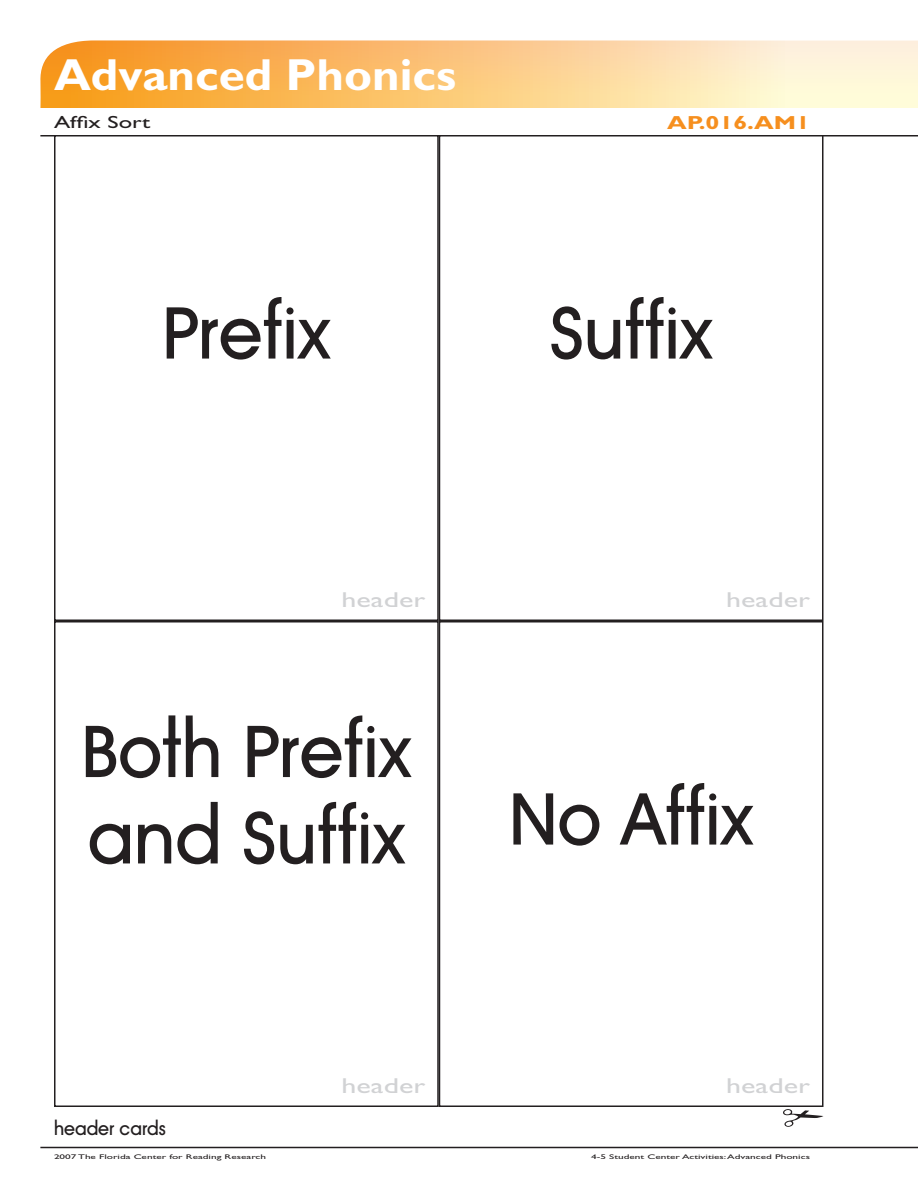
<style>
.page{position:relative;width:918px;height:1188px;background:#fff}
.page>*{position:absolute;margin:0;border:0;box-sizing:border-box;transform-origin:0 0}
.t1{font:72px/86.4px "Avant Garde Medium Modified";color:#231f20}
.t2{font:700 45px "Gill Sans MT Modified";color:#fff;scale:1.05 1}
.t3{font:21.6px "Gill Sans MT Modified";color:#d1d2d4;scale:1.39 1}
.t4{font:700 18.9px "Gill Sans MT Modified";color:#f68f1e;scale:1.33 1}
.t5{font:18px "Avant Garde Medium Modified";color:#231f20}
.t6{font:17.55px "Gill Sans MT Modified";color:#231f20;scale:1.39 1}
.t7{font:6.75px "Gill Sans MT Modified";color:#231f20;scale:1.67 1}
</style>
<div class="page">
<hr style="left:40px;top:1147px;width:878px;height:1px;background:#231f20">
<hr style="left:40px;top:135px;width:878px;height:1px;background:#231f20">
<svg style="left:40px;top:40px;width:878px;height:68px;background:#fbcb84"></svg>
<div style="left:54px;top:621px;width:385px;height:486px;border:2px solid #231f20"></div>
<div style="left:439px;top:135px;width:385px;height:486px;border:2px solid #231f20"></div>
<div style="left:439px;top:621px;width:385px;height:486px;border:2px solid #231f20"></div>
<div style="left:54px;top:135px;width:385px;height:486px;border:2px solid #231f20"></div>
<svg style="left:783px;top:1109px;width:41px;height:18px"></svg>
<h2 class="t2" style="left:54px;top:48px;width:385px">Advanced Phonics</h2>
<p class="t6" style="left:54px;top:112px;width:71px">Affix Sort</p>
<p class="t4" style="left:667px;top:111px;width:109px">AP.016.AM1</p>
<p class="t1" style="left:162px;top:292px;width:170px">Prefix</p>
<p class="t1" style="left:550px;top:292px;width:164px">Suffix</p>
<p class="t3" style="left:342px;top:587px;width:62px">header</p>
<p class="t3" style="left:726px;top:587px;width:62px">header</p>
<p class="t1" style="left:81px;top:711px;width:332px">Both Prefix and Suffix</p>
<p class="t5" style="left:54px;top:1118px;width:113px">header cards</p>
<p class="t3" style="left:342px;top:1073px;width:62px">header</p>
<p class="t1" style="left:509px;top:778px;width:246px">No Affix</p>
<p class="t3" style="left:726px;top:1073px;width:62px">header</p>
<p class="t7" style="left:54px;top:1153px;width:128px">2007 The Florida Center for Reading Research</p>
<p class="t7" style="left:591px;top:1153px;width:132px">4-5 Student Center Activities: Advanced Phonics</p>
</div>
